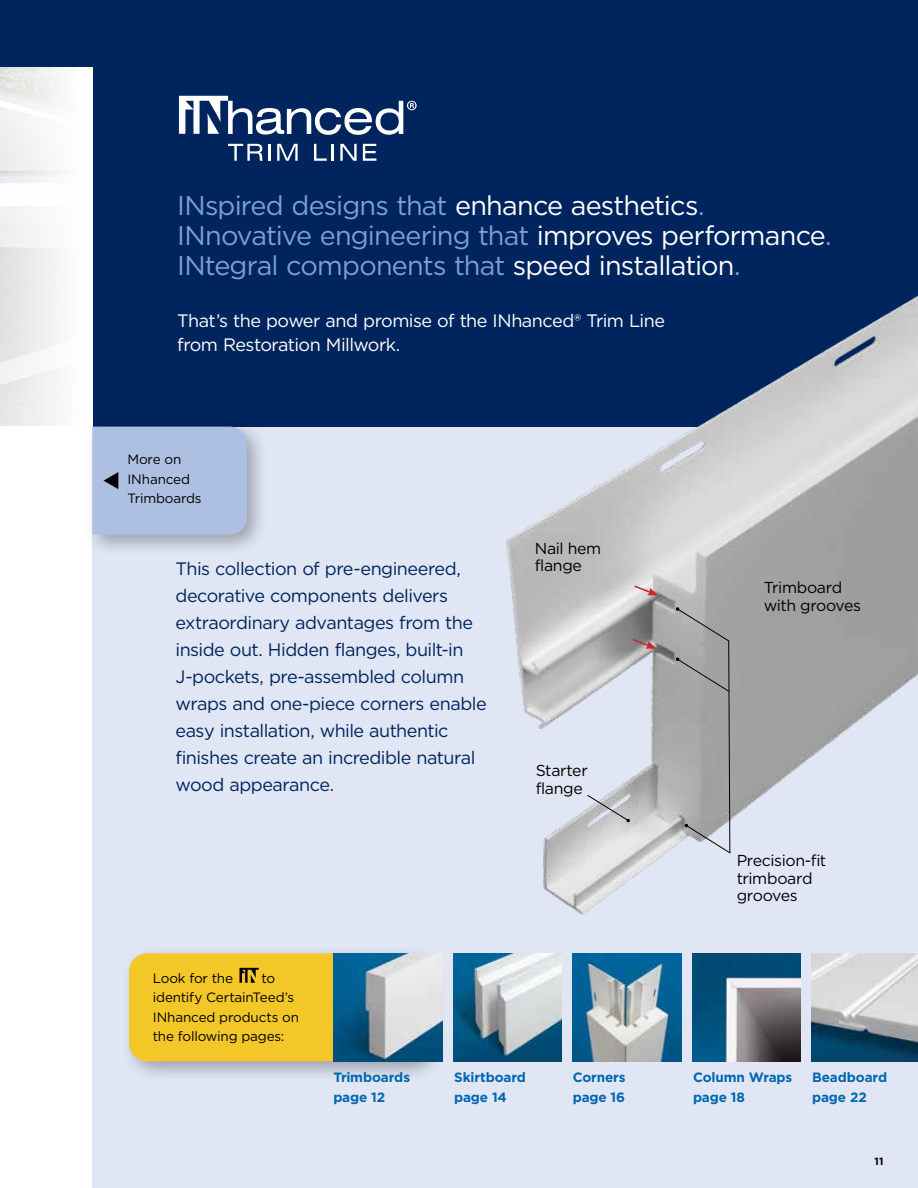
<style>
.page{position:relative;width:918px;height:1188px;background:#fff}
.page>*{position:absolute;margin:0;border:0;box-sizing:border-box;transform-origin:0 0}
.t1{font:27px/30px "Gotham";letter-spacing:-.03em;color:#7da0d2}
.t2{font:18px/27px "Gotham";letter-spacing:-.03em;color:#00245d}
.t3{font:18px/24px "Gotham";letter-spacing:-.03em;color:#fff}
.t4{font:15.9px/17.5px "Gotham";letter-spacing:-.02em;color:#000}
.t5{font:13.5px/19.5px "Gotham";letter-spacing:-.01em;color:#000}
.t6{font:700 13.5px/19.5px "Gotham";letter-spacing:-.01em;color:#0067b1}
.t7{font:700 10.5px "Gotham";color:#000}
.s1{color:#fff}
</style>
<div class="page">
<div style="left:92px;top:414px;width:826px;height:774px;background:#e0e6f4"></div>
<div style="left:121px;top:945px;width:326px;height:139px;background:#000;opacity:.3"></div>
<div style="left:129px;top:953px;width:296px;height:108px;background:#f3c727;border-radius:18px"></div>
<div style="left:92px;top:58px;width:826px;height:369px;background:#00245d"></div>
<div style="left:0;top:0;width:918px;height:68px;background:#00245d"></div>
<img style="left:506px;top:295px;width:412px;height:620px">
<svg style="left:586px;top:794px;width:44px;height:29px"></svg>
<svg style="left:633px;top:584px;width:25px;height:11px"></svg>
<svg style="left:631px;top:638px;width:26px;height:11px"></svg>
<svg style="left:676px;top:607px;width:56px;height:247px;background:#a5a6a7"></svg>
<svg style="left:228px;top:144px;width:35px;height:17px"></svg>
<hr style="left:268px;top:144px;width:3px;height:17px;background:#fff">
<svg style="left:277px;top:144px;width:21px;height:17px"></svg>
<svg style="left:314px;top:144px;width:20px;height:17px"></svg>
<svg style="left:340px;top:144px;width:17px;height:17px"></svg>
<svg style="left:363px;top:144px;width:13px;height:17px"></svg>
<svg style="left:179px;top:96px;width:238px;height:39px"></svg>
<img style="left:812px;top:953px;width:106px;height:109px">
<img style="left:334px;top:953px;width:108px;height:109px">
<img style="left:453px;top:953px;width:109px;height:109px">
<img style="left:573px;top:953px;width:108px;height:109px">
<img style="left:692px;top:953px;width:109px;height:109px">
<svg style="left:0;top:68px;width:64px;height:358px;fill:#f2f2f1"></svg>
<svg style="left:239px;top:968px;width:20px;height:15px"></svg>
<div style="left:84px;top:418px;width:185px;height:139px;background:#000;opacity:.3"></div>
<div style="left:92px;top:427px;width:155px;height:108px;background:#adc0e2"></div>
<h1 class="t1" style="left:177px;top:190px;width:656px">INspired designs that <span class="s1">enhance aesthetics</span>.<br>INnovative engineering that <span class="s1">improves performance</span>.<br>INtegral components that <span class="s1">speed installation</span>.</h1>
<p class="t3" style="left:177px;top:308px;width:489px">That’s the power and promise of the INhanced® Trim Line from Restoration Millwork.</p>
<p class="t5" style="left:127px;top:450px;width:76px">More on<br>INhanced<br>Trimboards</p>
<p class="t2" style="left:176px;top:555px;width:313px">This collection of pre-engineered, decorative components delivers extraordinary advantages from the inside out. Hidden flanges, built-in J-pockets, pre-assembled column wraps and one-piece corners enable easy installation, while authentic finishes create an incredible natural wood appearance.</p>
<p class="t4" style="left:535px;top:539px;width:68px">Nail hem flange</p>
<p class="t4" style="left:536px;top:761px;width:54px">Starter flange</p>
<p class="t5" style="left:153px;top:968px;width:82px">Look for the</p>
<p class="t5" style="left:153px;top:968px;width:148px;text-indent:109px">to identify CertainTeed’s<br>INhanced products on the following pages:</p>
<p class="t4" style="left:764px;top:578px;width:99px">Trimboard with grooves</p>
<p class="t4" style="left:737px;top:852px;width:91px">Precision-fit trimboard grooves</p>
<p class="t6" style="left:333px;top:1068px;width:78px">Trimboards page 12</p>
<p class="t6" style="left:454px;top:1068px;width:73px">Skirtboard page 14</p>
<p class="t6" style="left:573px;top:1068px;width:54px">Corners page 16</p>
<p class="t6" style="left:693px;top:1068px;width:101px">Column Wraps page 18</p>
<p class="t6" style="left:812px;top:1068px;width:77px">Beadboard page 22</p>
<p class="t7" style="left:875px;top:1155px;width:10px">11</p>
</div>
